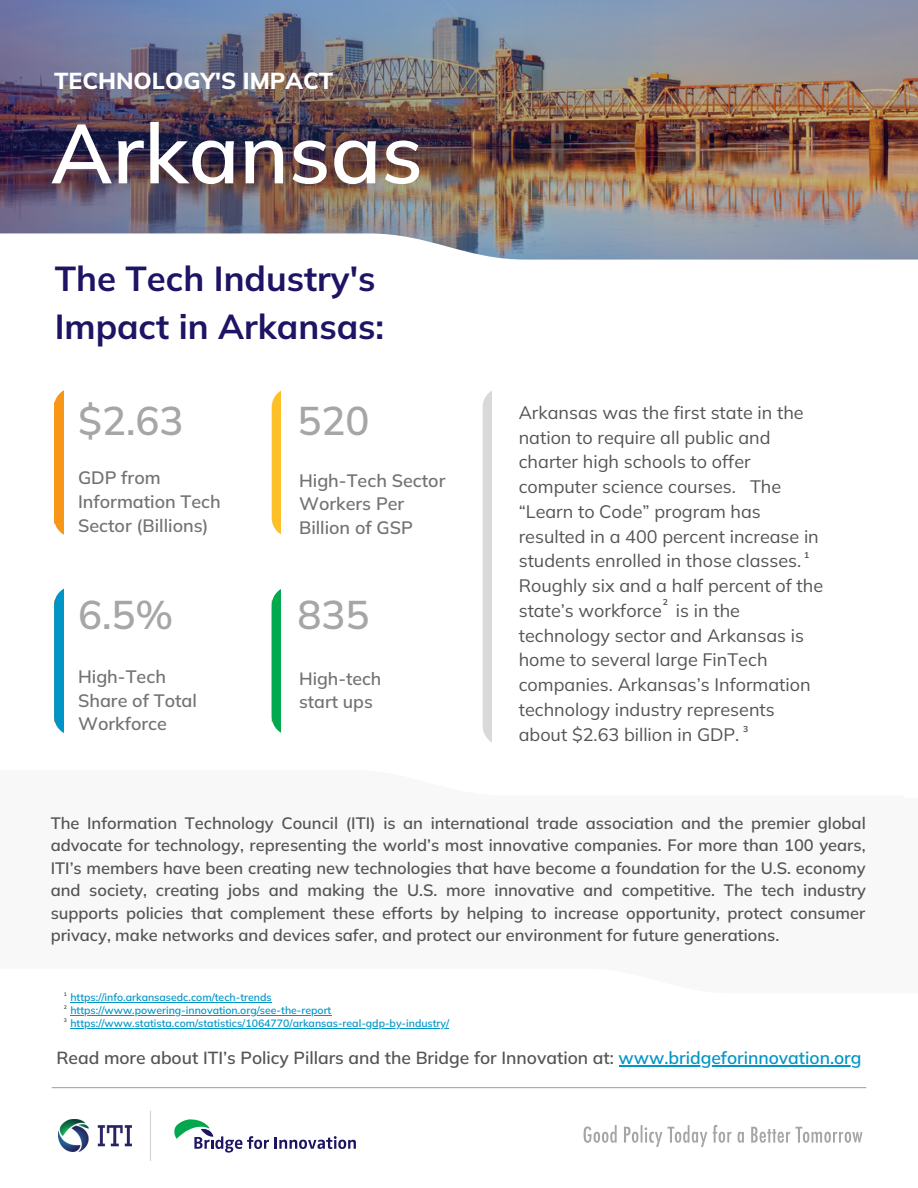
<style>
.page{position:relative;width:918px;height:1188px;background:#fff}
.page>*{position:absolute;margin:0;border:0;box-sizing:border-box;transform-origin:0 0}
.t1{font:600 83.55px "Mulish";color:#fff}
.t2{font:600 40.05px "Mulish";color:#a6a6a6}
.t3{font:700 34.65px "Mulish";color:#1d1464}
.t4{font:800 23.1px "Mulish";color:#fff}
.t5{font:18px/24.8px "Mulish";color:#545454}
.t6{font:600 17.85px/23.7px "Mulish";color:#737373}
.t7{font:600 17.7px "Mulish";color:#737373}
.t8{font:600 17.4px "Mulish";color:#545454}
.t9{font:600 16.5px/22.5px "Mulish";color:#545454;text-align:justify}
.t10{font:600 10.5px "Mulish";color:#0095c7}
.t11{font:600 10.5px "Mulish";color:#0096c8}
.t12{font:700 8.55px "Mulish";color:#545454}
.t13{font:700 5.25px "Mulish";color:#545454}
.s1{color:#0095c7}
</style>
<div class="page">
<img style="left:58px;top:1120px;width:74px;height:31px">
<hr style="left:150px;top:1111px;width:1px;height:50px;background:#a5a5a5">
<img style="left:0;top:0;width:918px;height:233px">
<svg style="left:0;top:233px;width:918px;height:203px"></svg>
<hr style="left:52px;top:1087px;width:814px;height:1px;background:#a6a6a6">
<div style="left:54px;top:586px;width:105px;height:150px;background:#0095c7;border-radius:19px"></div>
<div style="left:64px;top:577px;width:124px;height:168px;background:#fff"></div>
<div style="left:272px;top:586px;width:104px;height:150px;background:#02a94f;border-radius:19px"></div>
<div style="left:281px;top:577px;width:125px;height:168px;background:#fff"></div>
<div style="left:54px;top:388px;width:105px;height:149px;background:#f89717;border-radius:19px"></div>
<div style="left:64px;top:379px;width:124px;height:167px;background:#fff"></div>
<div style="left:483px;top:388px;width:104px;height:357px;background:#d9d9d9;border-radius:20px"></div>
<div style="left:492px;top:353px;width:125px;height:415px;background:#fff"></div>
<div style="left:272px;top:388px;width:104px;height:149px;background:#fdc029;border-radius:19px"></div>
<div style="left:281px;top:379px;width:125px;height:167px;background:#fff"></div>
<svg style="left:174px;top:1119px;width:95px;height:34px"></svg>
<svg style="left:275px;top:1136px;width:81px;height:13px"></svg>
<svg style="left:584px;top:1125px;width:279px;height:22px"></svg>
<hr style="left:619px;top:1065px;width:243px;height:1px;background:#0095c7">
<hr style="left:70px;top:1002px;width:202px;height:1px;background:#0095c7">
<hr style="left:70px;top:1015px;width:261px;height:1px;background:#0096c8">
<hr style="left:70px;top:1028px;width:379px;height:1px;background:#0095c7">
<p class="t4" style="left:54px;top:66px;width:281px">TECHNOLOGY'S IMPACT</p>
<p class="t1" style="left:51px;top:99px;width:374px">Arkansas</p>
<p class="t3" style="left:55px;top:256px;width:322px">The Tech Industry's</p>
<p class="t3" style="left:55px;top:304px;width:331px">Impact in Arkansas:</p>
<p class="t2" style="left:78px;top:395px;width:107px">$2.63</p>
<p class="t2" style="left:297px;top:395px;width:73px">520</p>
<p class="t6" style="left:78px;top:466px;width:144px">GDP from<br>Information Tech<br>Sector (Billions)</p>
<p class="t6" style="left:299px;top:468px;width:148px">High-Tech Sector<br>Workers Per<br>Billion of GSP</p>
<p class="t2" style="left:78px;top:589px;width:97px">6.5%</p>
<p class="t2" style="left:297px;top:589px;width:73px">835</p>
<p class="t6" style="left:78px;top:664px;width:120px">High-Tech<br>Share of Total<br>Workforce</p>
<p class="t7" style="left:299px;top:667px;width:84px">High-tech</p>
<p class="t7" style="left:299px;top:690px;width:75px">start ups</p>
<p class="t5" style="left:519px;top:400px;width:306px">Arkansas was the first state in the nation to require all public and charter high schools to offer computer science courses. The “Learn to Code” program has resulted in a 400 percent increase in students enrolled in those classes.<br>Roughly six and a half percent of the state’s workforce is in the technology sector and Arkansas is home to several large FinTech companies. Arkansas’s Information technology industry represents about $2.63 billion in GDP.</p>
<p class="t12" style="left:804px;top:550px;width:7px">1</p>
<p class="t12" style="left:663px;top:596px;width:7px">2</p>
<p class="t12" style="left:743px;top:723px;width:7px">3</p>
<p class="t9" style="left:51px;top:811px;width:817px">The Information Technology Council (ITI) is an international trade association and the premier global advocate for technology, representing the world’s most innovative companies. For more than 100 years, ITI’s members have been creating new technologies that have become a foundation for the U.S. economy and society, creating jobs and making the U.S. more innovative and competitive. The tech industry supports policies that complement these efforts by helping to increase opportunity, protect consumer privacy, make networks and devices safer, and protect our environment for future generations.</p>
<p class="t13" style="left:64px;top:991px;width:5px">1</p>
<p class="t13" style="left:64px;top:1004px;width:5px">2</p>
<p class="t13" style="left:64px;top:1017px;width:5px">3</p>
<p class="t10" style="left:70px;top:1016px;width:381px">https://www.statista.com/statistics/1064770/arkansas-real-gdp-by-industry/</p>
<p class="t10" style="left:70px;top:991px;width:203px">https://info.arkansasedc.com/tech-trends</p>
<p class="t11" style="left:70px;top:1004px;width:263px">https://www.powering-innovation.org/see-the-report</p>
<p class="t8" style="left:56px;top:1047px;width:807px">Read more about ITI’s Policy Pillars and the Bridge for Innovation at: <span class="s1">www.bridgeforinnovation.org</span></p>
</div>
